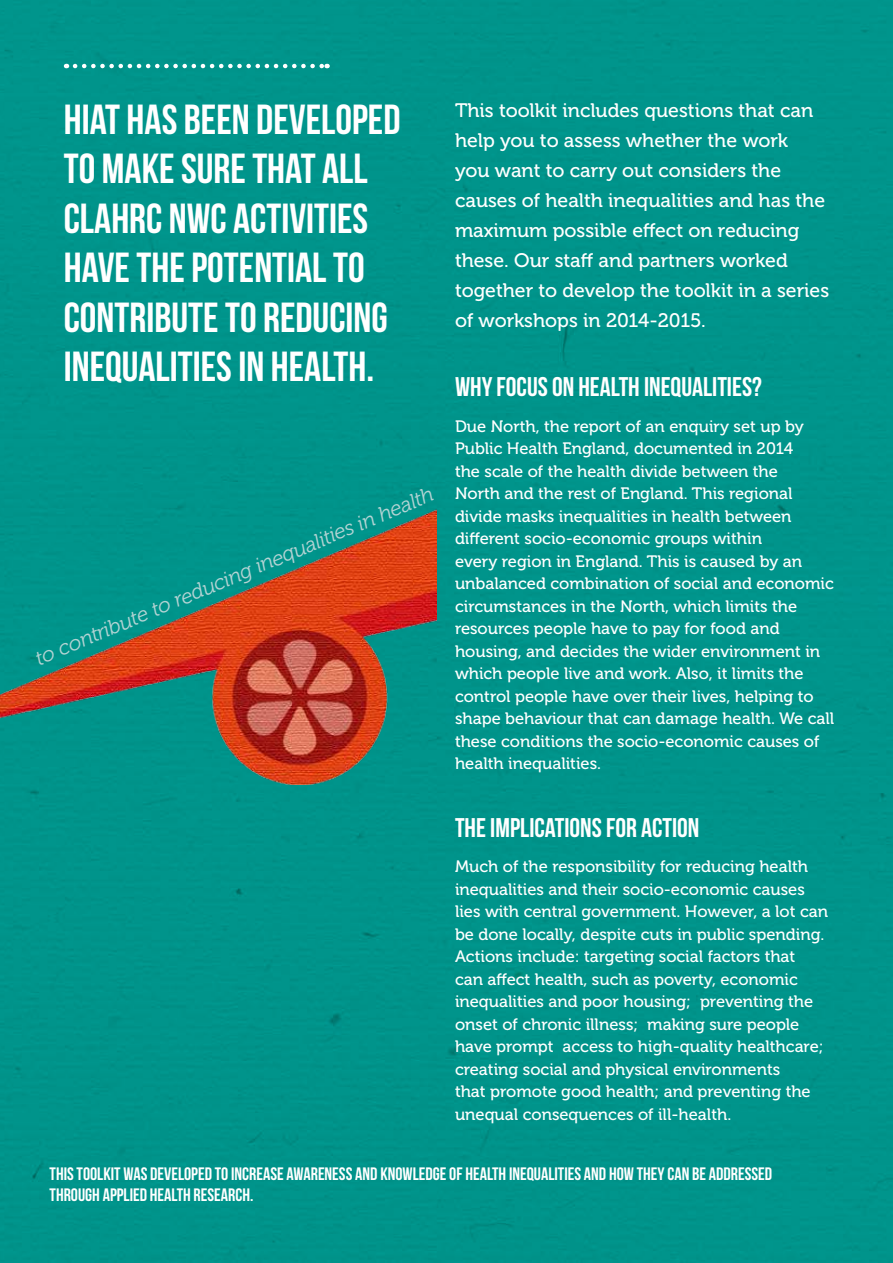
<style>
.page{position:relative;width:893px;height:1263px;background:#00948b}
.page>*{position:absolute;margin:0;border:0;box-sizing:border-box;transform-origin:0 0}
.t1{font:42px/49.5px "Bebas Neue";color:#fff}
.t2{font:27px "Bebas Neue";color:#fff}
.t3{font:italic 21px "Museo 300";color:#b5d4d4}
.t4{font:19.5px/30px "Museo 500";color:#fff}
.t5{font:18px/21px "Bebas Neue";color:#fff}
.t6{font:16.5px/22.5px "Museo 500";color:#fff}
</style>
<div class="page">
<img style="left:0;top:481px;width:437px;height:303px">
<svg style="left:75px;top:64px;width:253px;height:4px"></svg>
<h1 class="t1" style="left:64px;top:94px;width:338px">HIAT HAS BEEN DEVELOPED<br>TO MAKE SURE THAT ALL<br>CLAHRC NWC ACTIVITIES<br>HAVE THE POTENTIAL TO<br>CONTRIBUTE TO REDUCING<br>INEQUALITIES IN HEALTH.</h1>
<p class="t4" style="left:455px;top:95px;width:376px">This toolkit includes questions that can help you to assess whether the work<br>you want to carry out considers the causes of health inequalities and has the maximum possible effect on reducing these. Our staff and partners worked together to develop the toolkit in a series of workshops in 2014-2015.</p>
<h2 class="t2" style="left:455px;top:372px;width:308px">WHY FOCUS ON HEALTH INEQUALITIES?</h2>
<p class="t6" style="left:455px;top:415px;width:381px">Due North, the report of an enquiry set up by Public Health England, documented in 2014<br>the scale of the health divide between the<br>North and the rest of England. This regional divide masks inequalities in health between different socio-economic groups within<br>every region in England. This is caused by an unbalanced combination of social and economic circumstances in the North, which limits the resources people have to pay for food and housing, and decides the wider environment in which people live and work. Also, it limits the control people have over their lives, helping to shape behaviour that can damage health. We call these conditions the socio-economic causes of health inequalities.</p>
<p class="t3" style="left:32px;top:649px;width:431px;rotate:-23deg">to contribute to reducing inequalities in health</p>
<h2 class="t2" style="left:455px;top:813px;width:246px">THE IMPLICATIONS FOR ACTION</h2>
<p class="t6" style="left:455px;top:855px;width:375px">Much of the responsibility for reducing health inequalities and their socio-economic causes lies with central government. However, a lot can be done locally, despite cuts in public spending.<br>Actions include: targeting social factors that<br>can affect health, such as poverty, economic inequalities and poor housing; preventing the onset of chronic illness; making sure people have prompt access to high-quality healthcare; creating social and physical environments<br>that promote good health; and preventing the unequal consequences of ill-health.</p>
<p class="t5" style="left:50px;top:1163px;width:724px">THIS TOOLKIT WAS DEVELOPED TO INCREASE AWARENESS AND KNOWLEDGE OF HEALTH INEQUALITIES AND HOW THEY CAN BE ADDRESSED<br>THROUGH APPLIED HEALTH RESEARCH.</p>
</div>
